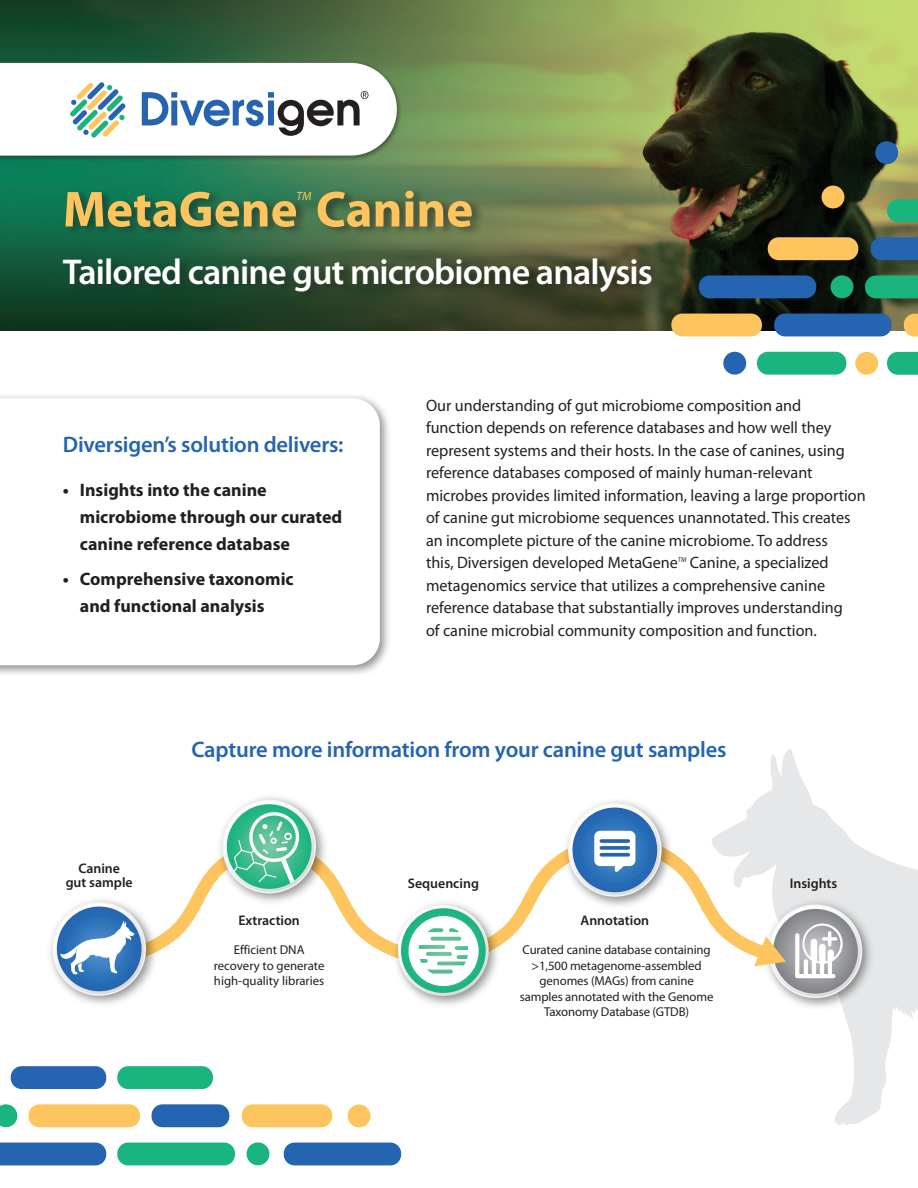
<style>
.page{position:relative;width:918px;height:1188px;background:#fff}
.page>*{position:absolute;margin:0;border:0;box-sizing:border-box;transform-origin:0 0}
.t1{font:700 51px "Myriad Pro";color:#fec45d}
.t2{font:600 36px "Myriad Pro";letter-spacing:-.025em;color:#fff}
.t3{font:600 22.5px "Myriad Pro";letter-spacing:-.01em;color:#2564b0}
.t4{font:700 18px/27px "Myriad Pro";color:#231f20}
.t5{font:16.5px/22.5px "Myriad Pro";color:#231f20}
.t6{font:600 13.95px/14px "Myriad Pro";color:#231f20;text-align:center}
.t7{font:12.75px/15.5px "Myriad Pro";letter-spacing:-.01em;color:#231f20;text-align:center}
.t8{font:italic 12px "Myriad Pro";color:#fec45d}
.t9{font:italic 7.05px "Myriad Pro";color:#231f20}
</style>
<div class="page">
<div style="left:0;top:393px;width:391px;height:284px;background:#231f20;opacity:.5"></div>
<svg style="left:0;top:398px;width:380px;height:267px"></svg>
<svg style="left:756px;top:749px;width:162px;height:376px"></svg>
<img style="left:0;top:0;width:918px;height:330px">
<div style="left:64px;top:187px;width:421px;height:50px;background:#231f20;opacity:.53"></div>
<div style="left:62px;top:255px;width:602px;height:47px;background:#231f20;opacity:.53"></div>
<div style="left:0;top:60px;width:403px;height:102px;background:#231f20;opacity:.5"></div>
<svg style="left:865px;top:275px;width:53px;height:23px"></svg>
<div style="left:699px;top:275px;width:117px;height:23px;background:#2564b0;border-radius:11px"></div>
<svg style="left:887px;top:352px;width:31px;height:23px"></svg>
<svg style="left:887px;top:199px;width:31px;height:23px"></svg>
<div style="left:671px;top:314px;width:91px;height:22px;background:#fec45d;border-radius:11px"></div>
<div style="left:768px;top:237px;width:90px;height:23px;background:#fec45d;border-radius:11px"></div>
<div style="left:855px;top:352px;width:23px;height:23px;background:#fec45d;border-radius:50%"></div>
<svg style="left:904px;top:314px;width:14px;height:23px"></svg>
<div style="left:723px;top:352px;width:23px;height:23px;background:#2564b0;border-radius:50%"></div>
<svg style="left:871px;top:237px;width:47px;height:23px"></svg>
<div style="left:774px;top:314px;width:118px;height:22px;background:#2564b0;border-radius:11px"></div>
<div style="left:757px;top:352px;width:89px;height:23px;background:#1ab47f;border-radius:11px"></div>
<div style="left:875px;top:141px;width:23px;height:23px;background:#2564b0;border-radius:50%"></div>
<div style="left:831px;top:275px;width:22px;height:23px;background:#1ab47f;border-radius:50%"></div>
<div style="left:822px;top:186px;width:22px;height:22px;background:#fec45d;border-radius:50%"></div>
<img style="left:759px;top:895px;width:119px;height:119px">
<svg style="left:54px;top:801px;width:807px;height:196px"></svg>
<svg style="left:0;top:63px;width:397px;height:93px"></svg>
<div style="left:117px;top:1143px;width:118px;height:22px;background:#1ab47f;border-radius:11px"></div>
<div style="left:0;top:1143px;width:106px;height:22px;background:#2564b0"></div>
<div style="left:284px;top:1143px;width:117px;height:22px;background:#2564b0;border-radius:11px"></div>
<div style="left:11px;top:1066px;width:95px;height:23px;background:#2564b0;border-radius:11px"></div>
<div style="left:117px;top:1066px;width:96px;height:23px;background:#1ab47f;border-radius:11px"></div>
<div style="left:242px;top:1104px;width:90px;height:23px;background:#fec45d;border-radius:11px"></div>
<div style="left:28px;top:1104px;width:112px;height:23px;background:#fec45d;border-radius:11px"></div>
<div style="left:152px;top:1104px;width:77px;height:23px;background:#2564b0;border-radius:11px"></div>
<svg style="left:0;top:1104px;width:17px;height:23px"></svg>
<div style="left:247px;top:1142px;width:22px;height:23px;background:#1ab47f;border-radius:50%"></div>
<div style="left:348px;top:1104px;width:22px;height:23px;background:#fec45d;border-radius:50%"></div>
<h1 class="t1" style="left:63px;top:176px;width:412px">MetaGene Canine</h1>
<h2 class="t2" style="left:63px;top:249px;width:591px">Tailored canine gut microbiome analysis</h2>
<p class="t8" style="left:297px;top:189px;width:17px">TM</p>
<h3 class="t3" style="left:63px;top:430px;width:282px">Diversigen’s solution delivers:</h3>
<p class="t4" style="left:80px;top:475px;width:264px;text-indent:-17px">• Insights into the canine microbiome through our curated canine reference database</p>
<p class="t4" style="left:80px;top:565px;width:215px;text-indent:-17px">• Comprehensive taxonomic and functional analysis</p>
<p class="t5" style="left:426px;top:394px;width:441px">Our understanding of gut microbiome composition and<br>function depends on reference databases and how well they represent systems and their hosts. In the case of canines, using reference databases composed of mainly human-relevant microbes provides limited information, leaving a large proportion of canine gut microbiome sequences unannotated. This creates an incomplete picture of the canine microbiome. To address<br>this, Diversigen developed MetaGene Canine, a specialized metagenomics service that utilizes a comprehensive canine reference database that substantially improves understanding<br>of canine microbial community composition and function.</p>
<p class="t9" style="left:678px;top:555px;width:10px">TM</p>
<p class="t6" style="left:66px;top:861px;width:69px">Canine<br>gut sample</p>
<h3 class="t3" style="left:192px;top:735px;width:536px">Capture more information from your canine gut samples</h3>
<p class="t6" style="left:238px;top:913px;width:63px">Extraction</p>
<p class="t6" style="left:408px;top:876px;width:73px">Sequencing</p>
<p class="t6" style="left:790px;top:876px;width:49px">Insights</p>
<p class="t6" style="left:581px;top:913px;width:70px">Annotation</p>
<p class="t7" style="left:214px;top:942px;width:112px">Efficient DNA recovery to generate high-quality libraries</p>
<p class="t7" style="left:520px;top:942px;width:195px">Curated canine database containing &gt;1,500 metagenome-assembled genomes (MAGs) from canine samples annotated with the Genome<br>Taxonomy Database (GTDB)</p>
</div>
